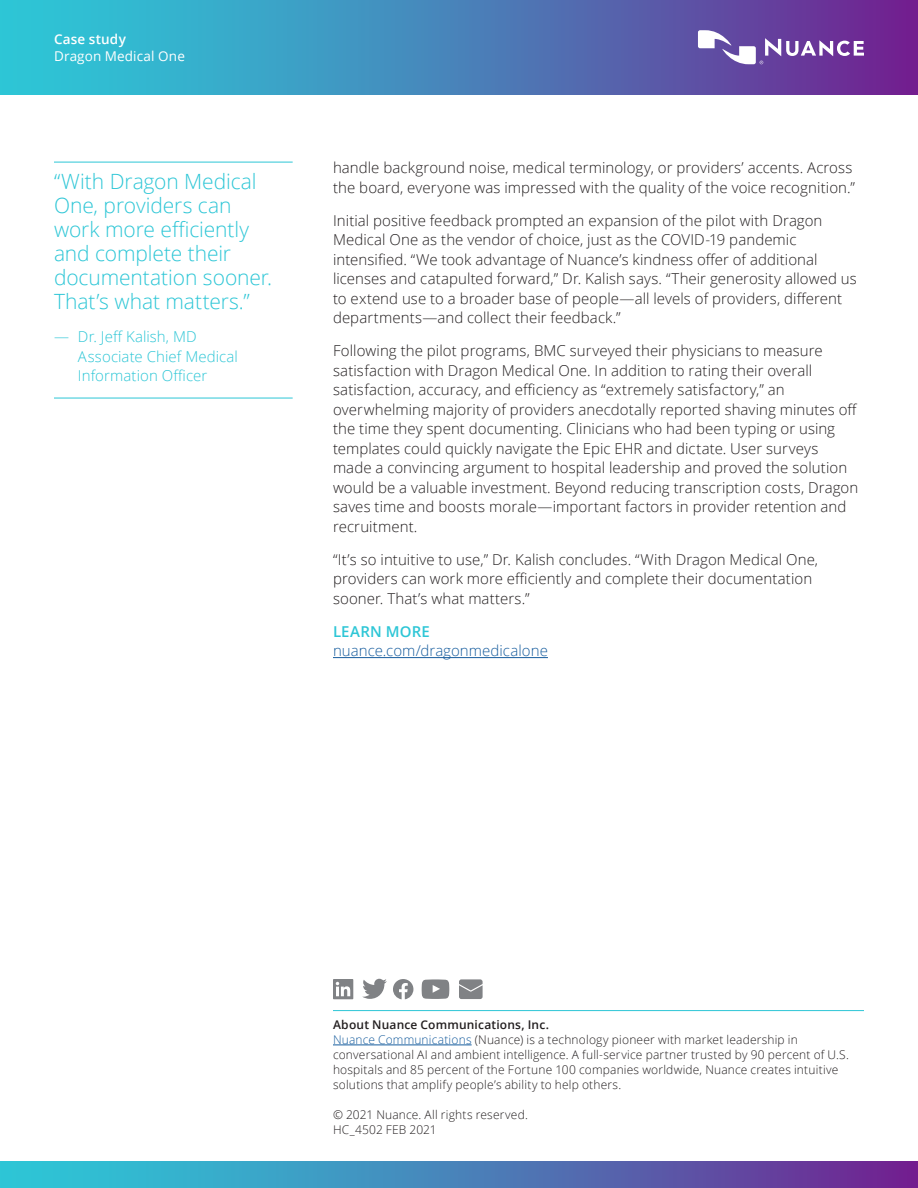
<style>
.page{position:relative;width:918px;height:1188px;background:#fff}
.page>*{position:absolute;margin:0;border:0;box-sizing:border-box;transform-origin:0 0}
.SideBar_Pull_Quote_1{font:300 21px/24px "Open Sans";letter-spacing:-.005em;color:#2dc6d6}
.Body_Text_10_13{font:300 15px/19.5px "Open Sans";letter-spacing:.005em;color:#231f20}
.t1{font:300 15px/19.5px "Open Sans";letter-spacing:.005em;color:#2dc6d6}
.Body_Text_10_13-2{font:300 15px/19.5px "Open Sans";letter-spacing:.005em;color:#175d9e}
.Product_Offering_Nam{font:13.5px "Open Sans";letter-spacing:.01em;color:#fff}
.Case_study_9_11{font:600 13.5px "Open Sans";letter-spacing:.015em;color:#fff}
.About_Nuance_Legal{font:300 12px/15px "Open Sans";letter-spacing:.015em;color:#231f20}
.About_Nuance_SemiBol{font:600 12px "Open Sans";letter-spacing:.015em;color:#231f20}
.s1{font-weight:600;color:#2dc6d6}
.s2{color:#175d9e}
</style>
<div class="page">
<div style="left:0;top:1161px;width:918px;height:27px;background:linear-gradient(to right,#27d4dc,#6f2692)"></div>
<div style="left:0;top:0;width:918px;height:94px;background:linear-gradient(to right,#27d4dc,#6f2692)"></div>
<svg style="left:698px;top:30px;width:166px;height:34px"></svg>
<svg style="left:333px;top:979px;width:20px;height:20px"></svg>
<svg style="left:362px;top:979px;width:25px;height:20px"></svg>
<svg style="left:393px;top:979px;width:20px;height:20px"></svg>
<svg style="left:422px;top:979px;width:27px;height:20px"></svg>
<svg style="left:459px;top:979px;width:24px;height:20px"></svg>
<hr style="left:54px;top:162px;width:239px;height:1px;background:#2dc6d6">
<hr style="left:54px;top:398px;width:239px;height:1px;background:#2dc6d6">
<hr style="left:333px;top:1010px;width:531px;height:1px;background:#2dc6d6">
<hr style="left:333px;top:1045px;width:139px;height:1px;background:#175d9e">
<hr style="left:333px;top:657px;width:215px;height:1px;background:#175d9e">
<p class="Case_study_9_11" style="left:54px;top:30px;width:73px">Case study</p>
<p class="Product_Offering_Nam" style="left:54px;top:47px;width:132px">Dragon Medical One</p>
<p class="SideBar_Pull_Quote_1" style="left:54px;top:169px;width:220px">“With Dragon Medical<br>One, providers can work more efficiently and complete their documentation sooner.<br>That’s what matters.”</p>
<p class="t1" style="left:78px;top:327px;width:161px;text-indent:-24px">— Dr. Jeff Kalish, MD<br>Associate Chief Medical<br>Information Officer</p>
<p class="Body_Text_10_13" style="left:333px;top:158px;width:524px">handle background noise, medical terminology, or providers’ accents. Across the board, everyone was impressed with the quality of the voice recognition.”</p>
<p class="Body_Text_10_13" style="left:333px;top:210px;width:525px">Initial positive feedback prompted an expansion of the pilot with Dragon Medical One as the vendor of choice, just as the COVID-19 pandemic intensified. “We took advantage of Nuance’s kindness offer of additional licenses and catapulted forward,” Dr. Kalish says. “Their generosity allowed us to extend use to a broader base of people—all levels of providers, different departments—and collect their feedback.”</p>
<p class="Body_Text_10_13" style="left:333px;top:341px;width:527px">Following the pilot programs, BMC surveyed their physicians to measure satisfaction with Dragon Medical One. In addition to rating their overall satisfaction, accuracy, and efficiency as “extremely satisfactory,” an overwhelming majority of providers anecdotally reported shaving minutes off the time they spent documenting. Clinicians who had been typing or using templates could quickly navigate the Epic EHR and dictate. User surveys made a convincing argument to hospital leadership and proved the solution would be a valuable investment. Beyond reducing transcription costs, Dragon saves time and boosts morale—important factors in provider retention and recruitment.</p>
<p class="Body_Text_10_13" style="left:333px;top:549px;width:487px">“It’s so intuitive to use,” Dr. Kalish concludes. “With Dragon Medical One, providers can work more efficiently and complete their documentation sooner. That’s what matters.”</p>
<p class="Body_Text_10_13-2" style="left:333px;top:621px;width:216px"><span class="s1">LEARN MORE </span>nuance.com/dragonmedicalone</p>
<p class="About_Nuance_SemiBol" style="left:333px;top:1016px;width:218px">About Nuance Communications, Inc.</p>
<p class="About_Nuance_Legal" style="left:333px;top:1032px;width:517px"><span class="s2">Nuance Communications</span> (Nuance) is a technology pioneer with market leadership in conversational AI and ambient intelligence. A full-service partner trusted by 90 percent of U.S. hospitals and 85 percent of the Fortune 100 companies worldwide, Nuance creates intuitive solutions that amplify people’s ability to help others.</p>
<p class="About_Nuance_Legal" style="left:333px;top:1107px;width:196px">© 2021 Nuance. All rights reserved.</p>
<p class="About_Nuance_Legal" style="left:333px;top:1122px;width:105px">HC_4502 FEB 2021</p>
</div>
